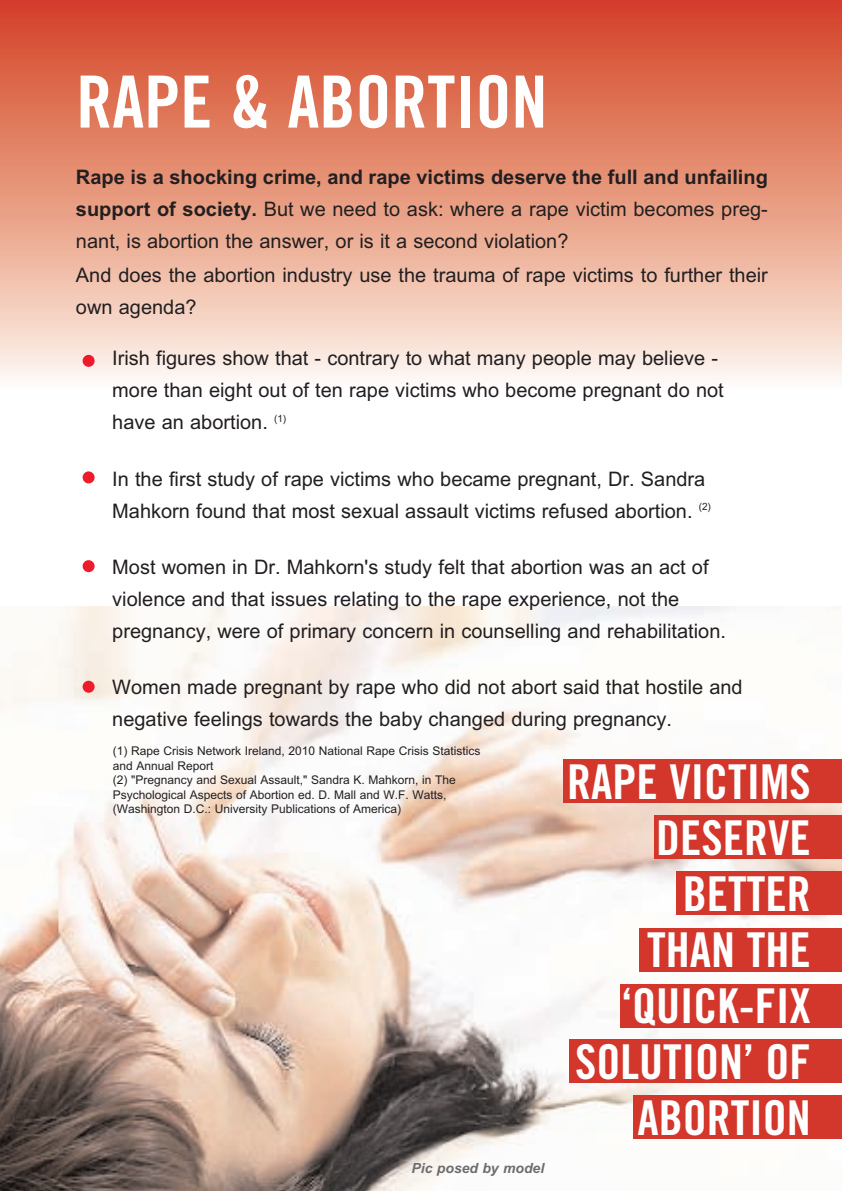
<style>
.page{position:relative;width:842px;height:1191px;background:#fff}
.page>*{position:absolute;margin:0;border:0;box-sizing:border-box;transform-origin:0 0}
.t1{font:72px "Trade Gothic LT Std Bd Cn 20";color:#fff}
.t2{font:48px/56px "Trade Gothic LT Std Bd Cn 20";color:#fff;text-align:right}
.t3{font:20px/32px "Arial";color:#231f20}
.t4{font:italic 700 14px "Arial";color:#6c6d70}
.t5{font:12px/14.4px "Arial";color:#231f20}
.s1{font-weight:700}
</style>
<div class="page">
<img style="left:0;top:607px;width:842px;height:584px">
<div style="left:633px;top:1095px;width:209px;height:43px;background:#d3362b"></div>
<div style="left:0;top:0;width:842px;height:387px;background:linear-gradient(to bottom,#d33e1e,#fdf6e9)"></div>
<div style="left:563px;top:759px;width:279px;height:43px;background:#d3362b"></div>
<div style="left:654px;top:815px;width:188px;height:43px;background:#d3362b"></div>
<div style="left:676px;top:871px;width:166px;height:44px;background:#d3362b"></div>
<div style="left:639px;top:928px;width:203px;height:43px;background:#d3362b"></div>
<div style="left:620px;top:984px;width:222px;height:43px;background:#d3362b"></div>
<div style="left:569px;top:1039px;width:273px;height:43px;background:#d3362b"></div>
<div style="left:83px;top:355px;width:12px;height:12px;background:#ee1b2d;border-radius:50%"></div>
<div style="left:83px;top:471px;width:12px;height:12px;background:#ee1b2d;border-radius:50%"></div>
<div style="left:83px;top:560px;width:12px;height:12px;background:#ee1b2d;border-radius:50%"></div>
<div style="left:83px;top:680px;width:12px;height:12px;background:#ee1b2d;border-radius:50%"></div>
<h1 class="t1" style="left:76px;top:76px;width:473px">RAPE &amp; ABORTION</h1>
<p class="t3" style="left:76px;top:161px;width:693px;text-align:justify"><span class="s1">Rape is a shocking crime, and rape victims deserve the full and unfailing support of society.</span> But we need to ask: where a rape victim becomes preg&shy;nant, is abortion the answer, or is it a second violation?</p>
<p class="t3" style="left:76px;top:259px;width:693px">And does the abortion industry use the trauma of rape victims to further their own agenda?</p>
<p class="t3" style="left:112px;top:342px;width:613px">Irish figures show that - contrary to what many people may believe - more than eight out of ten rape victims who become pregnant do not have an abortion. <sup>(1)</sup></p>
<p class="t3" style="left:112px;top:462px;width:600px">In the first study of rape victims who became pregnant, Dr. Sandra<br>Mahkorn found that most sexual assault victims refused abortion. <sup>(2)</sup></p>
<p class="t3" style="left:112px;top:550px;width:615px">Most women in Dr. Mahkorn's study felt that abortion was an act of violence and that issues relating to the rape experience, not the pregnancy, were of primary concern in counselling and rehabilitation.</p>
<p class="t3" style="left:112px;top:670px;width:632px">Women made pregnant by rape who did not abort said that hostile and negative feelings towards the baby changed during pregnancy.</p>
<p class="t5" style="left:113px;top:744px;width:369px">(1) Rape Crisis Network Ireland, 2010 National Rape Crisis Statistics and Annual Report<br>(2) "Pregnancy and Sexual Assault," Sandra K. Mahkorn, in The Psychological Aspects of Abortion ed. D. Mall and W.F. Watts, (Washington D.C.: University Publications of America)</p>
<p class="t4" style="left:412px;top:1159px;width:134px">Pic posed by model</p>
<h2 class="t2" style="left:567px;top:757px;width:245px">RAPE VICTIMS<br>DESERVE<br>BETTER<br>THAN THE ‘QUICK-FIX<br>SOLUTION’ OF<br>ABORTION</h2>
</div>
